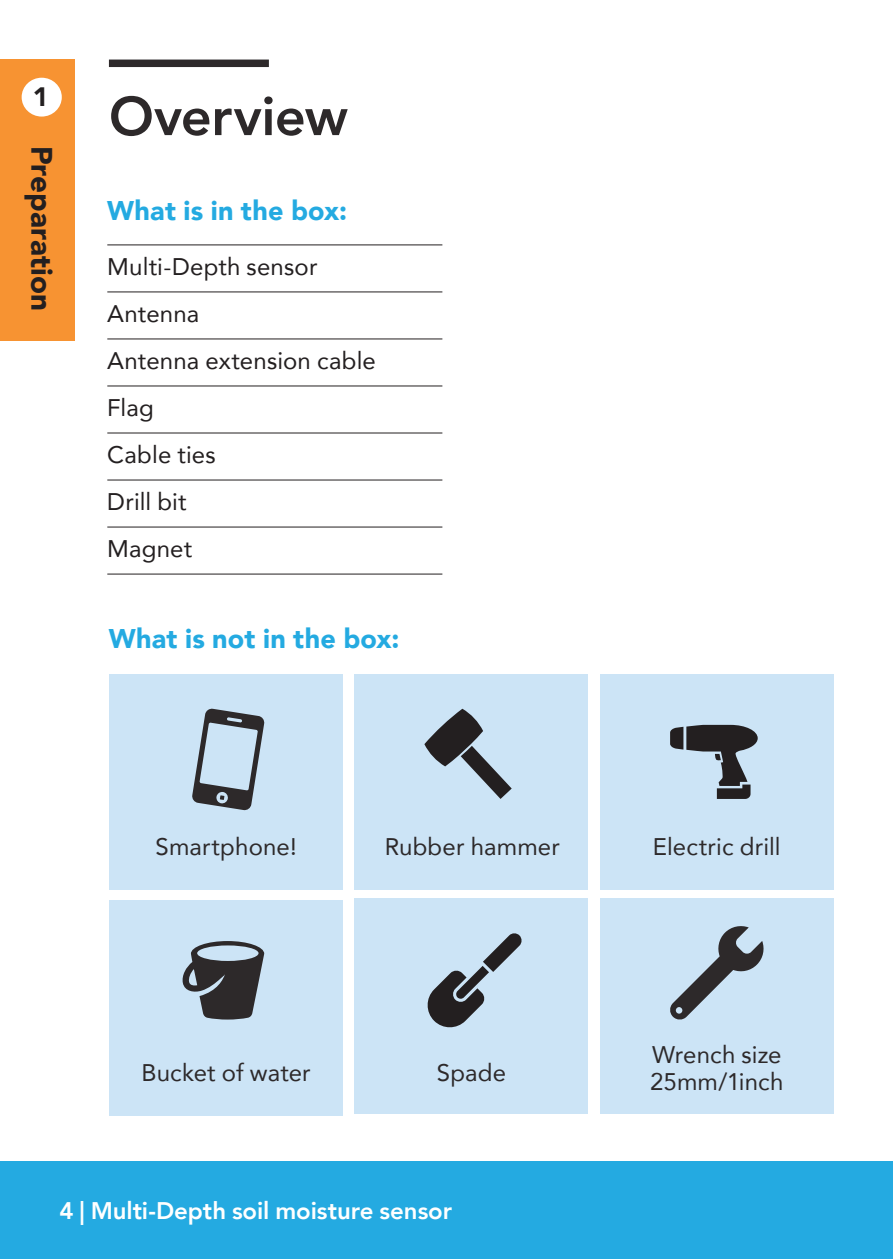
<style>
.page{position:relative;width:893px;height:1259px;background:#fff}
.page>*{position:absolute;margin:0;border:0;box-sizing:border-box;transform-origin:0 0}
.t1{font:800 54px "Avenir";letter-spacing:-.01em;color:#2d292a}
.t2{font:900 29.4px "Avenir";color:#231f20}
.t3{font:900 27px "Avenir";letter-spacing:.01em;color:#24aae1}
.t4{font:900 26.7px "Avenir";color:#231f20}
.t5{font:24px/27px "Avenir";letter-spacing:.005em;color:#2d292a}
.t6{font:24px/47.1px "Avenir";letter-spacing:.005em;color:#231f20}
.t7{font:800 24px "Avenir";letter-spacing:-.005em;color:#fff}
</style>
<div class="page">
<div style="left:0;top:60px;width:75px;height:281px;background:#f79332"></div>
<div style="left:22px;top:78px;width:40px;height:39px;background:#fff;border-radius:50%"></div>
<div style="left:109px;top:674px;width:234px;height:216px;background:#cce4f6"></div>
<div style="left:109px;top:900px;width:234px;height:216px;background:#cce4f6"></div>
<div style="left:355px;top:674px;width:233px;height:216px;background:#cce4f6"></div>
<div style="left:355px;top:898px;width:233px;height:215px;background:#cce4f6"></div>
<div style="left:600px;top:674px;width:233px;height:216px;background:#cce4f6"></div>
<div style="left:600px;top:898px;width:233px;height:215px;background:#cce4f6"></div>
<hr style="left:107px;top:244px;width:335px;height:1px;background:#231f20">
<hr style="left:107px;top:291px;width:335px;height:1px;background:#231f20">
<hr style="left:107px;top:338px;width:335px;height:1px;background:#231f20">
<hr style="left:107px;top:385px;width:335px;height:1px;background:#231f20">
<hr style="left:107px;top:432px;width:335px;height:1px;background:#231f20">
<hr style="left:107px;top:479px;width:335px;height:1px;background:#231f20">
<hr style="left:107px;top:526px;width:335px;height:1px;background:#231f20">
<hr style="left:107px;top:573px;width:335px;height:1px;background:#231f20">
<div style="left:109px;top:60px;width:160px;height:7px;background:#2d292a"></div>
<svg style="left:670px;top:725px;width:88px;height:74px"></svg>
<svg style="left:427px;top:933px;width:95px;height:95px"></svg>
<svg style="left:182px;top:941px;width:82px;height:78px"></svg>
<svg style="left:424px;top:708px;width:88px;height:91px"></svg>
<svg style="left:192px;top:708px;width:73px;height:102px"></svg>
<svg style="left:670px;top:926px;width:94px;height:94px"></svg>
<div style="left:0;top:1161px;width:893px;height:98px;background:#24aae1"></div>
<p class="t4" style="left:33px;top:74px;width:17px">1</p>
<p class="t2" style="left:67px;top:146px;width:167px;rotate:90deg">Preparation</p>
<h1 class="t1" style="left:109px;top:74px;width:240px">Overview</h1>
<p class="t3" style="left:107px;top:187px;width:241px">What is in the box:</p>
<p class="t6" style="left:107px;top:242px;width:270px">Multi-Depth sensor<br>Antenna<br>Antenna extension cable<br>Flag<br>Cable ties<br>Drill bit<br>Magnet</p>
<p class="t3" style="left:109px;top:615px;width:292px">What is not in the box:</p>
<p class="t5" style="left:155px;top:832px;width:143px">Smartphone!</p>
<p class="t5" style="left:385px;top:832px;width:177px">Rubber hammer</p>
<p class="t5" style="left:653px;top:832px;width:129px">Electric drill</p>
<p class="t5" style="left:141px;top:1058px;width:171px">Bucket of water</p>
<p class="t5" style="left:437px;top:1058px;width:71px">Spade</p>
<p class="t5" style="left:650px;top:1040px;width:135px">Wrench size<br>25mm/1inch</p>
<p class="t7" style="left:60px;top:1192px;width:394px">4 | Multi-Depth soil moisture sensor</p>
</div>
